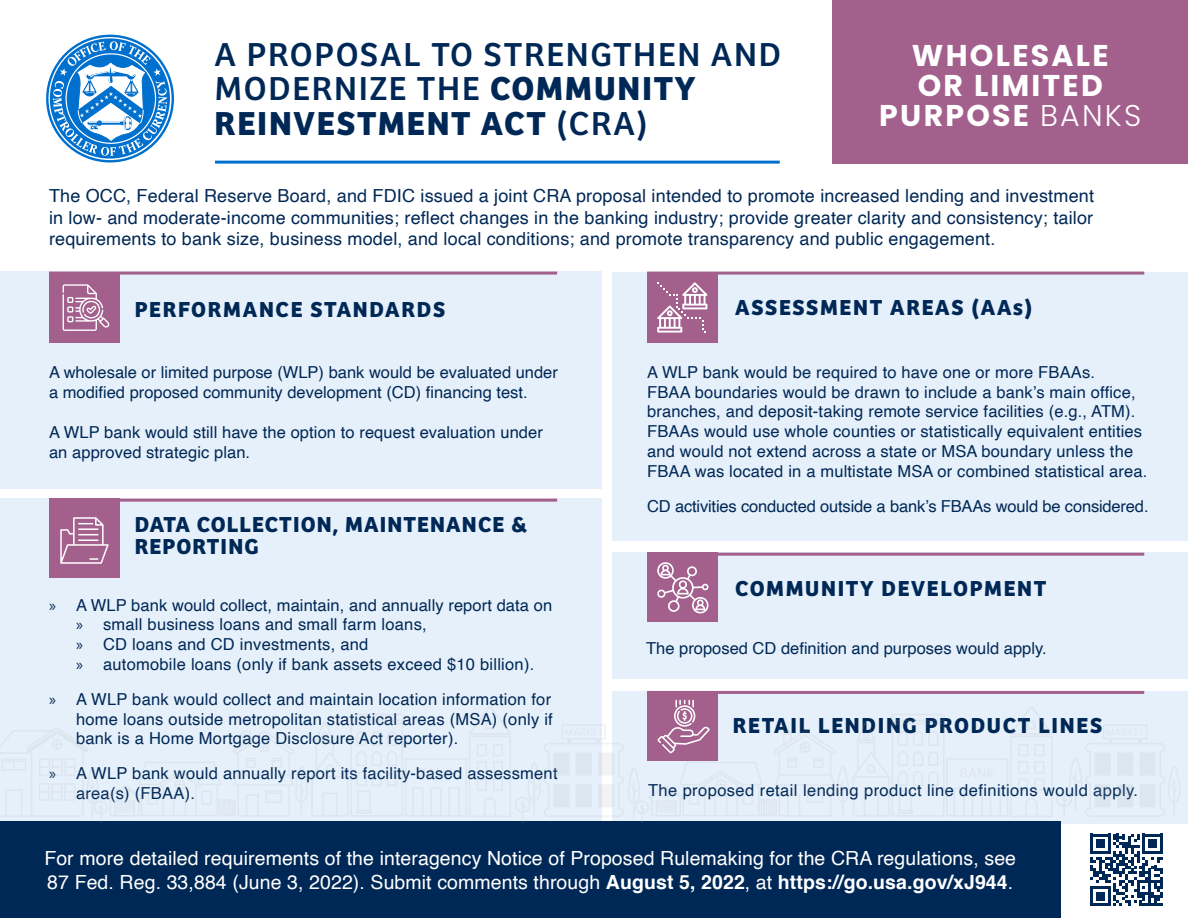
<style>
.page{position:relative;width:1188px;height:918px;background:#fff}
.page>*{position:absolute;margin:0;border:0;box-sizing:border-box;transform-origin:0 0}
.t1{font:34.5px/34.5px "Bree";letter-spacing:.05em;color:#002856}
.t2{font:700 30px/30px "Poppins";letter-spacing:.075em;color:#fff}
.Headers{font:700 22.5px "Bree";letter-spacing:.075em;color:#002856}
.Headers-2{font:700 22.5px/22.5px "Bree";letter-spacing:.05em;color:#002856}
.Regular_Text{font:19.5px/24px "Helvetica";letter-spacing:.005em;color:#fff}
.Regular_Text-2{font:18px/21.6px "Helvetica";letter-spacing:.01em;color:#002856;text-align:justify}
.Regular_Text-3{font:16.5px/19.8px "Helvetica";letter-spacing:.01em;color:#002856}
.Regular_Text-4{font:16.5px "Helvetica";letter-spacing:-.01em;color:#002856}
.s1{font-weight:700}
.s2{font-weight:300}
.s3{font-family:"Myriad Pro"}
</style>
<div class="page">
<div style="left:0;top:272px;width:602px;height:217px;background:#e6f0fa"></div>
<div style="left:0;top:499px;width:602px;height:323px;background:#e6f0fa"></div>
<div style="left:613px;top:272px;width:575px;height:269px;background:#e6f0fa"></div>
<div style="left:613px;top:691px;width:575px;height:132px;background:#e6f0fa"></div>
<div style="left:613px;top:553px;width:575px;height:126px;background:#e6f0fa"></div>
<svg style="left:47px;top:36px;width:126px;height:125px"></svg>
<svg style="left:50px;top:38px;width:120px;height:121px"></svg>
<svg style="left:53px;top:41px;width:114px;height:115px"></svg>
<div style="left:833px;top:0;width:355px;height:164px;background:#a3608d"></div>
<hr style="left:49px;top:272px;width:508px;height:3px;background:#a3608d">
<hr style="left:49px;top:499px;width:508px;height:3px;background:#a3608d">
<hr style="left:647px;top:272px;width:497px;height:3px;background:#a3608d">
<hr style="left:648px;top:553px;width:496px;height:3px;background:#a3608d">
<hr style="left:648px;top:691px;width:496px;height:3px;background:#a3608d">
<div style="left:0;top:822px;width:1061px;height:96px;background:#002856"></div>
<div style="left:49px;top:273px;width:71px;height:69px;background:#a3608d"></div>
<div style="left:647px;top:273px;width:71px;height:69px;background:#a3608d"></div>
<div style="left:647px;top:553px;width:71px;height:69px;background:#a3608d"></div>
<div style="left:647px;top:691px;width:71px;height:69px;background:#a3608d"></div>
<div style="left:49px;top:499px;width:71px;height:79px;background:#a3608d"></div>
<svg style="left:63px;top:284px;width:47px;height:47px"></svg>
<svg style="left:60px;top:517px;width:49px;height:47px"></svg>
<svg style="left:657px;top:282px;width:51px;height:51px"></svg>
<svg style="left:657px;top:562px;width:52px;height:52px"></svg>
<svg style="left:1090px;top:834px;width:73px;height:72px"></svg>
<hr style="left:215px;top:161px;width:565px;height:3px;background:#0070ce">
<svg style="left:0;top:700px;width:1180px;height:123px"></svg>
<p class="t1" style="left:215px;top:34px;width:568px">A PROPOSAL TO STRENGTHEN AND<br>MODERNIZE THE <span class="s1">COMMUNITY<br>REINVESTMENT ACT</span> (CRA)</p>
<p class="t2" style="left:912px;top:40px;width:198px">WHOLESALE<br>OR LIMITED</p>
<p class="t2" style="left:879px;top:100px;width:264px">PURPOSE <span class="s2">BANKS</span></p>
<p class="Regular_Text-2" style="left:49px;top:186px;width:1047px">The OCC, Federal Reserve Board, and FDIC issued a joint CRA proposal intended to promote increased lending and investment in low- and moderate-income communities; reflect changes in the banking industry; provide greater clarity and consistency; tailor requirements to bank size, business model, and local conditions; and promote transparency and public engagement.</p>
<h1 class="Headers" style="left:135px;top:291px;width:312px">PERFORMANCE STANDARDS</h1>
<p class="Regular_Text-3" style="left:49px;top:363px;width:510px">A wholesale or limited purpose (WLP) bank would be evaluated under a modified proposed community development (CD) financing test.</p>
<p class="Regular_Text-3" style="left:49px;top:423px;width:495px">A WLP bank would still have the option to request evaluation under an approved strategic plan.</p>
<h1 class="Headers-2" style="left:135px;top:511px;width:394px">DATA COLLECTION, MAINTENANCE &amp;<br>REPORTING</h1>
<p class="Regular_Text-3" style="left:49px;top:595px;width:505px"><span class="s3">»</span> A WLP bank would collect, maintain, and annually report data on</p>
<p class="Regular_Text-3" style="left:76px;top:615px;width:352px"><span class="s3">»</span> small business loans and small farm loans,</p>
<p class="Regular_Text-3" style="left:76px;top:635px;width:294px"><span class="s3">»</span> CD loans and CD investments, and</p>
<p class="Regular_Text-3" style="left:76px;top:655px;width:460px"><span class="s3">»</span> automobile loans (only if bank assets exceed $10 billion).</p>
<p class="Regular_Text-3" style="left:76px;top:690px;width:478px;text-align:justify;text-indent:-27px"><span class="s3">»</span> A WLP bank would collect and maintain location information for home loans outside metropolitan statistical areas (MSA) (only if bank is a Home Mortgage Disclosure Act reporter).</p>
<p class="Regular_Text-3" style="left:76px;top:764px;width:483px;text-indent:-27px"><span class="s3">»</span> A WLP bank would annually report its facility-based assessment area(s) (FBAA).</p>
<h1 class="Headers" style="left:735px;top:290px;width:299px">ASSESSMENT AREAS (AAs)</h1>
<p class="Regular_Text-3" style="left:647px;top:363px;width:502px">A WLP bank would be required to have one or more FBAAs.<br>FBAA boundaries would be drawn to include a bank’s main office, branches, and deposit-taking remote service facilities (e.g., ATM).<br>FBAAs would use whole counties or statistically equivalent entities and would not extend across a state or MSA boundary unless the FBAA was located in a multistate MSA or combined statistical area.</p>
<p class="Regular_Text-4" style="left:647px;top:493px;width:503px">CD activities conducted outside a bank’s FBAAs would be considered.</p>
<h1 class="Headers" style="left:735px;top:571px;width:313px">COMMUNITY DEVELOPMENT</h1>
<p class="Regular_Text-3" style="left:646px;top:639px;width:402px">The proposed CD definition and purposes would apply.</p>
<h1 class="Headers" style="left:733px;top:708px;width:371px">RETAIL LENDING PRODUCT LINES</h1>
<p class="Regular_Text-3" style="left:648px;top:781px;width:492px">The proposed retail lending product line definitions would apply.</p>
<p class="Regular_Text" style="left:44px;top:847px;width:973px">For more detailed requirements of the interagency Notice of Proposed Rulemaking for the CRA regulations, see<br>87 Fed. Reg. 33,884 (June 3, 2022). Submit comments through <span class="s1">August 5, 2022</span>, at <span class="s1">https://go.usa.gov/xJ944</span>.</p>
</div>
